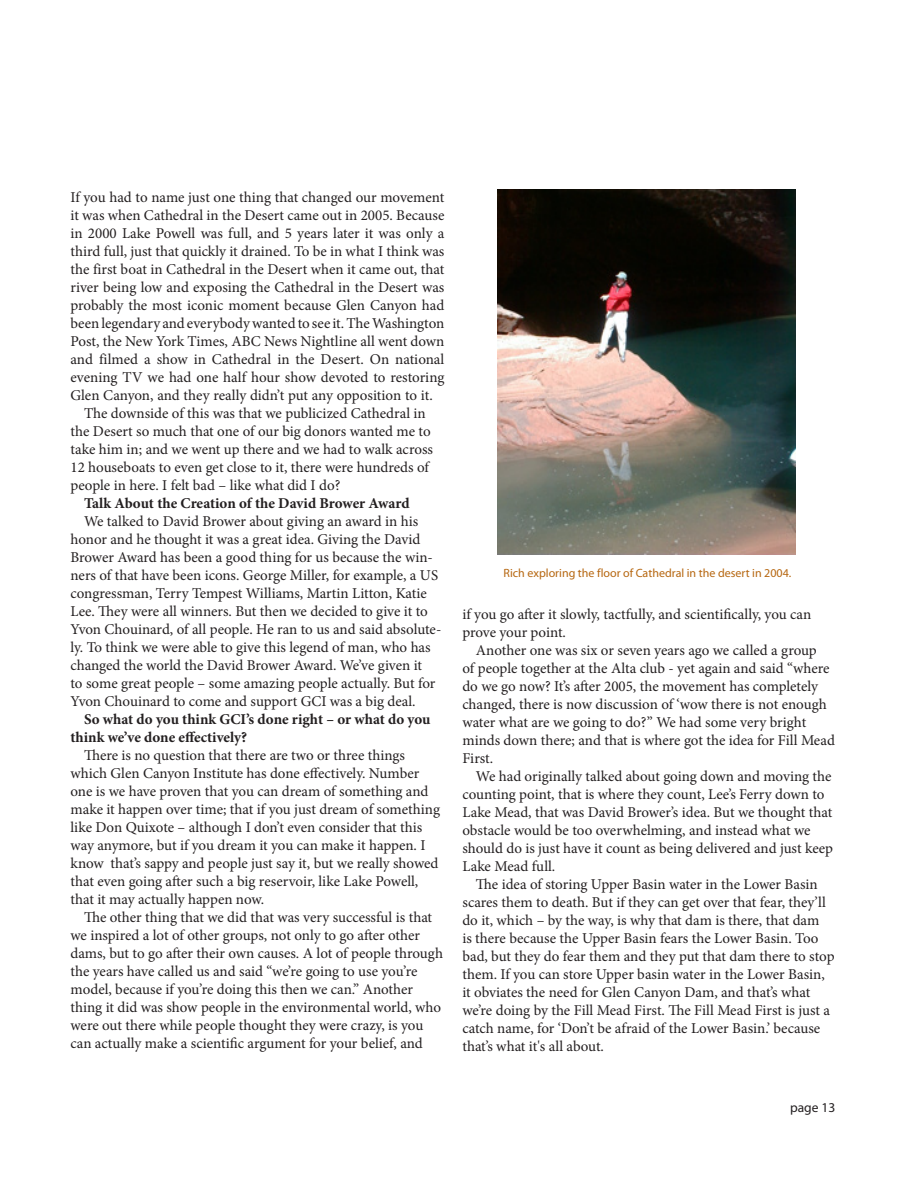
<style>
.page{position:relative;width:918px;height:1188px;background:#fff}
.page>*{position:absolute;margin:0;border:0;box-sizing:border-box;transform-origin:0 0}
.GCI_headline{font:15px/18px "Minion Pro";letter-spacing:-.005em;color:#231f20}
.t1{font:700 15px/18px "Minion Pro";color:#231f20}
.t2{font:13.5px "Myriad Pro";color:#231f20}
.t3{font:12px "Myriad Pro";color:#b66711}
</style>
<div class="page">
<img style="left:498px;top:189px;width:298px;height:365px">
<p class="GCI_headline" style="left:71px;top:188px;width:375px;text-align:justify">If you had to name just one thing that changed our movement it was when Cathedral in the Desert came out in 2005. Because in 2000 Lake Powell was full, and 5 years later it was only a third full, just that quickly it drained. To be in what I think was the first boat in Cathedral in the Desert when it came out, that river being low and exposing the Cathedral in the Desert was probably the most iconic moment because Glen Canyon had been legendary and everybody wanted to see it. The Washington Post, the New York Times, ABC News Nightline all went down and filmed a show in Cathedral in the Desert. On national evening TV we had one half hour show devoted to restoring Glen Canyon, and they really didn’t put any opposition to it.</p>
<p class="GCI_headline" style="left:71px;top:404px;width:364px;text-indent:14px">The downside of this was that we publicized Cathedral in the Desert so much that one of our big donors wanted me to take him in; and we went up there and we had to walk across 12 houseboats to even get close to it, there were hundreds of people in here. I felt bad – like what did I do?</p>
<p class="t1" style="left:84px;top:494px;width:327px">Talk About the Creation of the David Brower Award</p>
<p class="GCI_headline" style="left:71px;top:512px;width:372px;text-indent:14px">We talked to David Brower about giving an award in his honor and he thought it was a great idea. Giving the David Brower Award has been a good thing for us because the win&shy;ners of that have been icons. George Miller, for example, a US congressman, Terry Tempest Williams, Martin Litton, Katie Lee. They were all winners. But then we decided to give it to Yvon Chouinard, of all people. He ran to us and said absolute&shy;ly. To think we were able to give this legend of man, who has changed the world the David Brower Award. We’ve given it<br>to some great people – some amazing people actually. But for Yvon Chouinard to come and support GCI was a big deal.</p>
<p class="t1" style="left:71px;top:710px;width:362px;text-indent:14px">So what do you think GCI’s done right – or what do you think we’ve done effectively?</p>
<p class="GCI_headline" style="left:71px;top:746px;width:371px;text-indent:14px">There is no question that there are two or three things which Glen Canyon Institute has done effectively. Number one is we have proven that you can dream of something and make it happen over time; that if you just dream of something like Don Quixote – although I don’t even consider that this way anymore, but if you dream it you can make it happen. I know that’s sappy and people just say it, but we really showed that even going after such a big reservoir, like Lake Powell, that it may actually happen now.</p>
<p class="GCI_headline" style="left:71px;top:908px;width:363px;text-indent:14px">The other thing that we did that was very successful is that we inspired a lot of other groups, not only to go after other</p>
<p class="GCI_headline" style="left:71px;top:944px;width:374px">dams, but to go after their own causes. A lot of people through</p>
<p class="GCI_headline" style="left:71px;top:962px;width:349px">the years have called us and said “we’re going to use you’re model, because if you’re doing this then we can.” Another</p>
<p class="GCI_headline" style="left:71px;top:998px;width:372px">thing it did was show people in the environmental world, who were out there while people thought they were crazy, is you can actually make a scientific argument for your belief, and</p>
<p class="t3" style="left:504px;top:565px;width:289px">Rich exploring the floor of Cathedral in the desert in 2004.</p>
<p class="GCI_headline" style="left:462px;top:605px;width:350px">if you go after it slowly, tactfully, and scientifically, you can prove your point.</p>
<p class="GCI_headline" style="left:476px;top:641px;width:342px">Another one was six or seven years ago we called a group</p>
<p class="GCI_headline" style="left:462px;top:659px;width:374px">of people together at the Alta club - yet again and said “where do we go now? It’s after 2005, the movement has completely changed, there is now discussion of ‘wow there is not enough water what are we going to do?” We had some very bright minds down there; and that is where got the idea for Fill Mead First.</p>
<p class="GCI_headline" style="left:462px;top:767px;width:372px;text-indent:14px">We had originally talked about going down and moving the counting point, that is where they count, Lee’s Ferry down to Lake Mead, that was David Brower’s idea. But we thought that obstacle would be too overwhelming, and instead what we should do is just have it count as being delivered and just keep Lake Mead full.</p>
<p class="GCI_headline" style="left:462px;top:875px;width:374px;text-indent:14px">The idea of storing Upper Basin water in the Lower Basin scares them to death. But if they can get over that fear, they’ll do it, which – by the way, is why that dam is there, that dam<br>is there because the Upper Basin fears the Lower Basin. Too bad, but they do fear them and they put that dam there to stop them. If you can store Upper basin water in the Lower Basin, it obviates the need for Glen Canyon Dam, and that’s what we’re doing by the Fill Mead First. The Fill Mead First is just a catch name, for ‘Don’t be afraid of the Lower Basin.’ because that’s what it's all about.</p>
<p class="t2" style="left:790px;top:1099px;width:47px">page 13</p>
</div>
